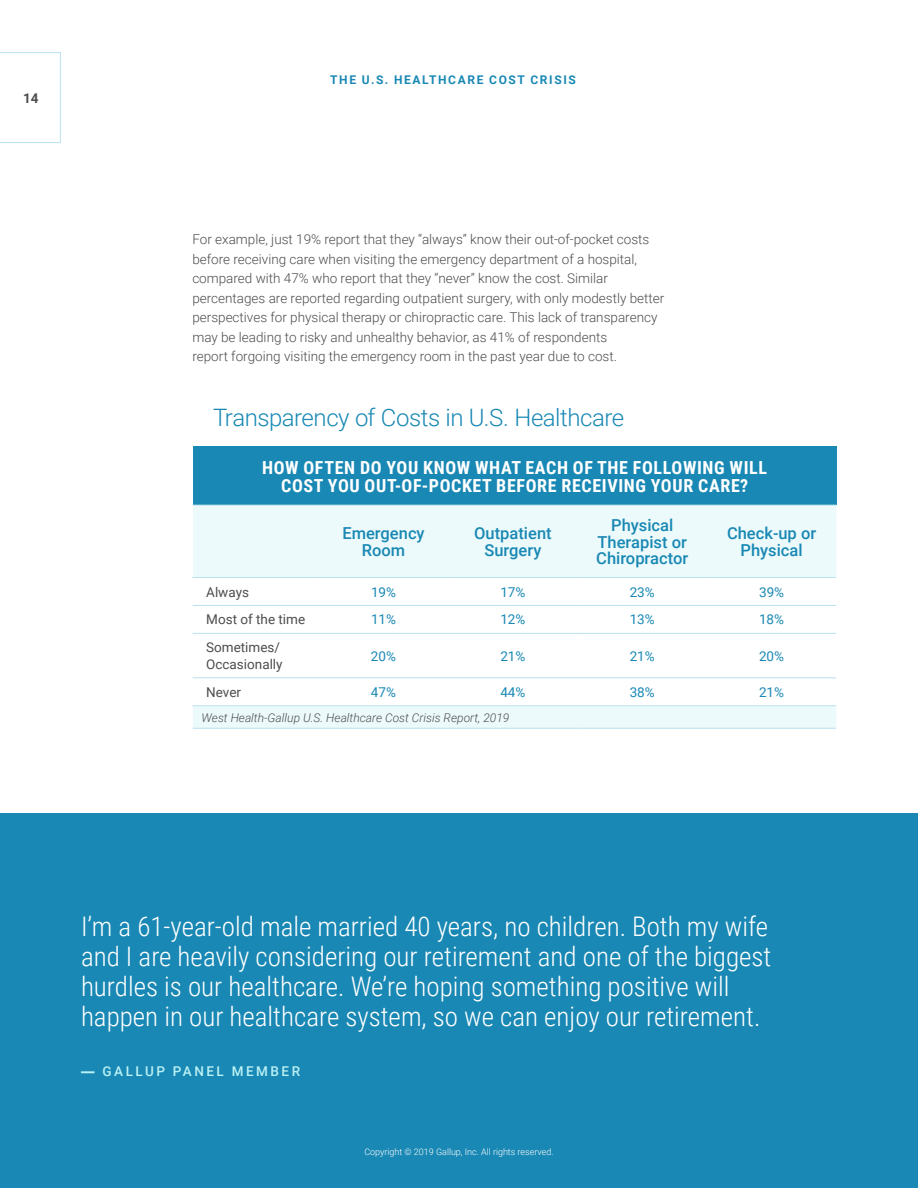
<style>
.page{position:relative;width:918px;height:1188px;background:#fff}
.page>*{position:absolute;margin:0;border:0;box-sizing:border-box;transform-origin:0 0}
.t1{font:300 27px/30px "Roboto Condensed";color:#fff}
.t2{font:300 24px "Roboto";letter-spacing:-.02em;color:#1988b4}
.t3{font:700 18px/18px "Roboto Condensed";letter-spacing:.035em;color:#fff;text-align:center}
.t4{font:500 16.5px/16.5px "Roboto";color:#1988b4;text-align:center}
.t5{font:300 13.5px/19.5px "Roboto";color:#4d4d4f}
.t6{font:13.5px "Roboto";color:#1988b4}
.t7{font:13.5px/16.5px "Roboto";color:#4d4d4f}
.t8{font:500 13.5px "Roboto";letter-spacing:.185em;color:#baf1f5}
.t9{font:700 13.5px "Roboto";color:#4d4d4f}
.t10{font:italic 300 12px "Roboto";color:#4d4d4f}
.t11{font:700 12px "Roboto";letter-spacing:.135em;color:#1988b4}
.t12{font:300 9px "Roboto";color:#fff}
.s1{font-family:"Arial";font-weight:700}
</style>
<div class="page">
<svg style="left:0;top:52px;width:61px;height:91px"></svg>
<div style="left:0;top:813px;width:918px;height:375px;background:#1988b4"></div>
<div style="left:193px;top:447px;width:643px;height:58px;background:#1988b4"></div>
<svg style="left:193px;top:506px;width:643px;height:222px"></svg>
<hr style="left:193px;top:605px;width:126px;height:1px;background:#b9e1ef">
<hr style="left:319px;top:605px;width:129px;height:1px;background:#b9e1ef">
<hr style="left:448px;top:605px;width:130px;height:1px;background:#b9e1ef">
<hr style="left:578px;top:605px;width:129px;height:1px;background:#b9e1ef">
<hr style="left:707px;top:605px;width:129px;height:1px;background:#b9e1ef">
<hr style="left:193px;top:633px;width:126px;height:1px;background:#b9e1ef">
<hr style="left:319px;top:633px;width:129px;height:1px;background:#b9e1ef">
<hr style="left:448px;top:633px;width:130px;height:1px;background:#b9e1ef">
<hr style="left:578px;top:633px;width:129px;height:1px;background:#b9e1ef">
<hr style="left:707px;top:633px;width:129px;height:1px;background:#b9e1ef">
<hr style="left:193px;top:677px;width:126px;height:1px;background:#b9e1ef">
<hr style="left:319px;top:677px;width:129px;height:1px;background:#b9e1ef">
<hr style="left:448px;top:677px;width:130px;height:1px;background:#b9e1ef">
<hr style="left:578px;top:677px;width:129px;height:1px;background:#b9e1ef">
<hr style="left:707px;top:677px;width:129px;height:1px;background:#b9e1ef">
<hr style="left:193px;top:705px;width:126px;height:1px;background:#b9e1ef">
<hr style="left:319px;top:705px;width:129px;height:1px;background:#b9e1ef">
<hr style="left:448px;top:705px;width:130px;height:1px;background:#b9e1ef">
<hr style="left:578px;top:705px;width:129px;height:1px;background:#b9e1ef">
<hr style="left:707px;top:705px;width:129px;height:1px;background:#b9e1ef">
<hr style="left:192px;top:505px;width:127px;height:1px;background:#b9e1ef">
<hr style="left:319px;top:505px;width:129px;height:1px;background:#b9e1ef">
<hr style="left:448px;top:505px;width:130px;height:1px;background:#b9e1ef">
<hr style="left:578px;top:505px;width:129px;height:1px;background:#b9e1ef">
<hr style="left:707px;top:505px;width:129px;height:1px;background:#b9e1ef">
<hr style="left:192px;top:577px;width:127px;height:1px;background:#b9e1ef">
<hr style="left:319px;top:577px;width:129px;height:1px;background:#b9e1ef">
<hr style="left:448px;top:577px;width:130px;height:1px;background:#b9e1ef">
<hr style="left:578px;top:577px;width:129px;height:1px;background:#b9e1ef">
<hr style="left:707px;top:577px;width:129px;height:1px;background:#b9e1ef">
<hr style="left:193px;top:728px;width:126px;height:1px;background:#b9e1ef">
<hr style="left:319px;top:728px;width:129px;height:1px;background:#b9e1ef">
<hr style="left:448px;top:728px;width:130px;height:1px;background:#b9e1ef">
<hr style="left:578px;top:728px;width:129px;height:1px;background:#b9e1ef">
<hr style="left:707px;top:728px;width:129px;height:1px;background:#b9e1ef">
<p class="t9" style="left:23px;top:88px;width:17px">14</p>
<p class="t11" style="left:330px;top:72px;width:246px">THE U.S. HEALTHCARE COST CRISIS</p>
<p class="t5" style="left:192px;top:229px;width:474px">For example, just 19% report that they “always” know their out-of-pocket costs before receiving care when visiting the emergency department of a hospital, compared with 47% who report that they “never” know the cost. Similar percentages are reported regarding outpatient surgery, with only modestly better perspectives for physical therapy or chiropractic care. This lack of transparency may be leading to risky and unhealthy behavior, as 41% of respondents<br>report forgoing visiting the emergency room in the past year due to cost.</p>
<h2 class="t2" style="left:213px;top:401px;width:413px">Transparency of Costs in U.S. Healthcare</h2>
<h3 class="t3" style="left:262px;top:458px;width:507px">HOW OFTEN DO YOU KNOW WHAT EACH OF THE FOLLOWING WILL<br>COST YOU OUT-OF-POCKET BEFORE RECEIVING YOUR CARE?</h3>
<p class="t4" style="left:342px;top:525px;width:84px">Emergency<br>Room</p>
<p class="t4" style="left:474px;top:525px;width:79px">Outpatient<br>Surgery</p>
<p class="t4" style="left:596px;top:516px;width:93px">Physical<br>Therapist or<br>Chiropractor</p>
<p class="t4" style="left:727px;top:525px;width:91px">Check-up or<br>Physical</p>
<p class="t7" style="left:206px;top:583px;width:44px">Always</p>
<p class="t6" style="left:371px;top:582px;width:27px">19%</p>
<p class="t6" style="left:500px;top:582px;width:27px">17%</p>
<p class="t6" style="left:630px;top:582px;width:27px">23%</p>
<p class="t6" style="left:759px;top:582px;width:27px">39%</p>
<p class="t7" style="left:206px;top:611px;width:100px">Most of the time</p>
<p class="t6" style="left:371px;top:610px;width:27px">11%</p>
<p class="t6" style="left:500px;top:610px;width:27px">12%</p>
<p class="t6" style="left:630px;top:610px;width:27px">13%</p>
<p class="t6" style="left:759px;top:610px;width:27px">18%</p>
<p class="t7" style="left:206px;top:639px;width:78px">Sometimes/<br>Occasionally</p>
<p class="t6" style="left:371px;top:646px;width:27px">20%</p>
<p class="t6" style="left:500px;top:646px;width:27px">21%</p>
<p class="t6" style="left:630px;top:646px;width:27px">21%</p>
<p class="t6" style="left:759px;top:646px;width:27px">20%</p>
<p class="t7" style="left:206px;top:683px;width:36px">Never</p>
<p class="t6" style="left:371px;top:683px;width:27px">47%</p>
<p class="t6" style="left:500px;top:683px;width:27px">44%</p>
<p class="t6" style="left:630px;top:683px;width:27px">38%</p>
<p class="t6" style="left:759px;top:683px;width:27px">21%</p>
<p class="t10" style="left:202px;top:709px;width:309px">West Health-Gallup U.S. Healthcare Cost Crisis Report, 2019</p>
<p class="t1" style="left:81px;top:910px;width:692px">I’m a 61-year-old male married 40 years, no children. Both my wife and I are heavily considering our retirement and one of the biggest hurdles is our healthcare. We’re hoping something positive will happen in our healthcare system, so we can enjoy our retirement.</p>
<p class="t8" style="left:81px;top:1062px;width:221px"><span class="s1">—</span> GALLUP PANEL MEMBER</p>
<p class="t12" style="left:364px;top:1145px;width:191px">Copyright © 2019 Gallup, Inc. All rights reserved.</p>
</div>
